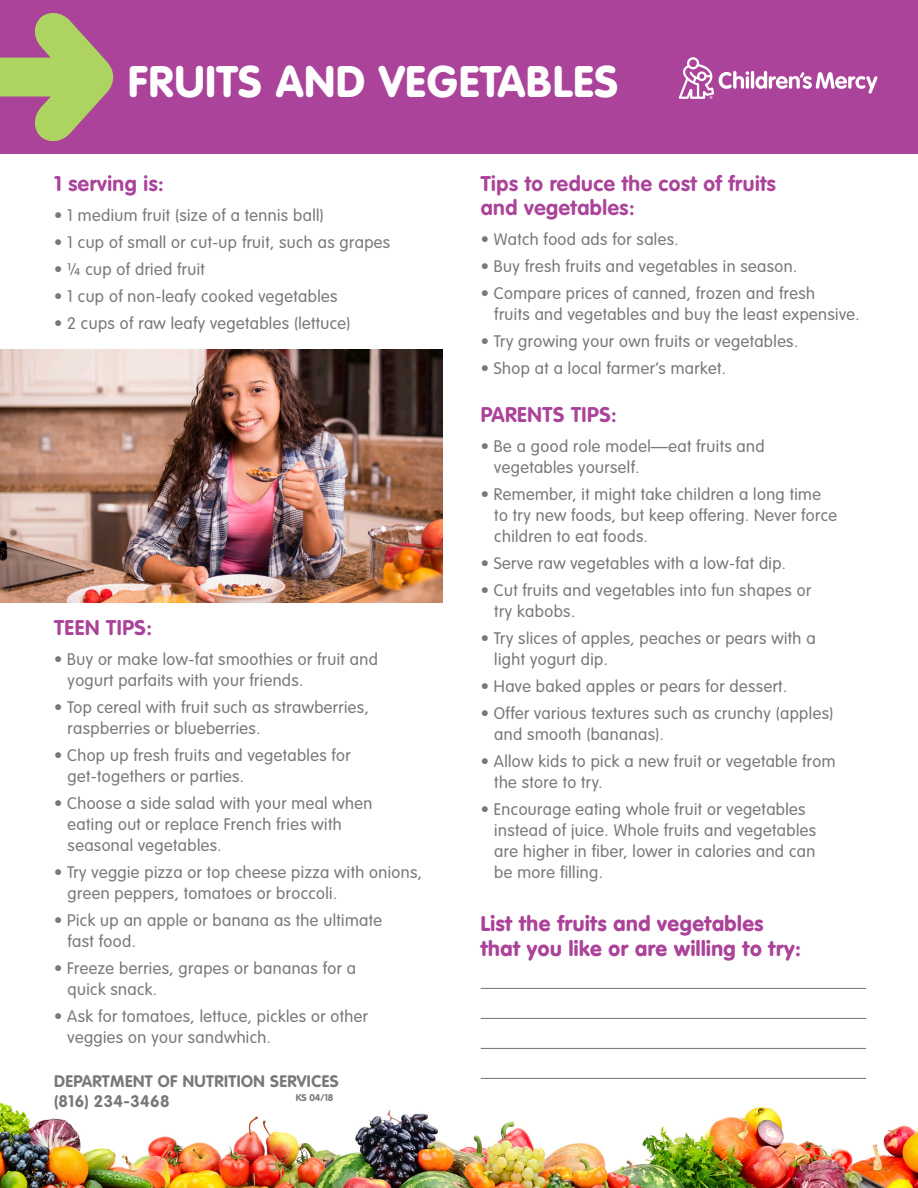
<style>
.page{position:relative;width:918px;height:1188px;background:#fff}
.page>*{position:absolute;margin:0;border:0;box-sizing:border-box;transform-origin:0 0}
.t1{font:900 43.5px "VAG Rounded Std";letter-spacing:.025em;color:#fff}
.t2{font:700 21px/24px "VAG Rounded Std";letter-spacing:.025em;color:#aa4399}
.t3{font:900 21px/25.2px "VAG Rounded Std";letter-spacing:.025em;color:#aa4399}
.t4{font:300 16.5px/21px "VAG Rounded Std";letter-spacing:.025em;color:#787779}
.t5{font:700 16.5px/19.8px "VAG Rounded Std";letter-spacing:.025em;color:#787779}
.t6{font:700 9.6px "VAG Rounded Std";color:#787779}
</style>
<div class="page">
<img style="left:0;top:1077px;width:918px;height:111px">
<div style="left:0;top:0;width:918px;height:153px;background:#aa4399"></div>
<svg style="left:0;top:13px;width:113px;height:128px"></svg>
<svg style="left:679px;top:57px;width:70px;height:42px"></svg>
<hr style="left:751px;top:71px;width:3px;height:18px;background:#fff;border-radius:2px">
<svg style="left:755px;top:71px;width:122px;height:23px"></svg>
<hr style="left:481px;top:988px;width:385px;height:1px;background:#787779">
<hr style="left:481px;top:1018px;width:385px;height:1px;background:#787779">
<hr style="left:481px;top:1048px;width:385px;height:1px;background:#787779">
<hr style="left:481px;top:1078px;width:385px;height:1px;background:#787779">
<img style="left:0;top:350px;width:443px;height:253px">
<p class="t1" style="left:128px;top:55px;width:491px">FRUITS AND VEGETABLES</p>
<p class="t2" style="left:54px;top:173px;width:111px">1 serving is:</p>
<p class="t4" style="left:54px;top:205px;width:271px">• 1 medium fruit (size of a tennis ball)</p>
<p class="t4" style="left:54px;top:232px;width:338px">• 1 cup of small or cut-up fruit, such as grapes</p>
<p class="t4" style="left:54px;top:259px;width:152px">• 1/4 cup of dried fruit</p>
<p class="t4" style="left:54px;top:286px;width:285px">• 1 cup of non-leafy cooked vegetables</p>
<p class="t4" style="left:54px;top:313px;width:298px">• 2 cups of raw leafy vegetables (lettuce)</p>
<p class="t2" style="left:54px;top:616px;width:99px">TEEN TIPS:</p>
<p class="t4" style="left:68px;top:649px;width:312px;text-indent:-14px">• Buy or make low-fat smoothies or fruit and yogurt parfaits with your friends.</p>
<p class="t4" style="left:68px;top:697px;width:303px;text-indent:-14px">• Top cereal with fruit such as strawberries, raspberries or blueberries.</p>
<p class="t4" style="left:68px;top:745px;width:285px;text-indent:-14px">• Chop up fresh fruits and vegetables for get-togethers or parties.</p>
<p class="t4" style="left:68px;top:793px;width:306px;text-indent:-14px">• Choose a side salad with your meal when eating out or replace French fries with seasonal vegetables.</p>
<p class="t4" style="left:68px;top:863px;width:356px;text-indent:-14px">• Try veggie pizza or top cheese pizza with onions, green peppers, tomatoes or broccoli.</p>
<p class="t4" style="left:68px;top:911px;width:316px;text-indent:-14px">• Pick up an apple or banana as the ultimate fast food.</p>
<p class="t4" style="left:68px;top:959px;width:290px;text-indent:-14px">• Freeze berries, grapes or bananas for a quick snack.</p>
<p class="t4" style="left:68px;top:1007px;width:302px;text-indent:-14px">• Ask for tomatoes, lettuce, pickles or other veggies on your sandwhich.</p>
<p class="t5" style="left:54px;top:1072px;width:286px">DEPARTMENT OF NUTRITION SERVICES (816) 234-3468</p>
<p class="t6" style="left:296px;top:1092px;width:39px">KS 04/18</p>
<p class="t2" style="left:481px;top:173px;width:297px">Tips to reduce the cost of fruits and vegetables:</p>
<p class="t4" style="left:481px;top:229px;width:199px">• Watch food ads for sales.</p>
<p class="t4" style="left:481px;top:256px;width:318px">• Buy fresh fruits and vegetables in season.</p>
<p class="t4" style="left:494px;top:283px;width:367px;text-indent:-14px">• Compare prices of canned, frozen and fresh<br>fruits and vegetables and buy the least expensive.</p>
<p class="t4" style="left:481px;top:331px;width:319px">• Try growing your own fruits or vegetables.</p>
<p class="t4" style="left:481px;top:358px;width:247px">• Shop at a local farmer’s market.</p>
<p class="t2" style="left:481px;top:404px;width:138px">PARENTS TIPS:</p>
<p class="t4" style="left:494px;top:437px;width:272px;text-indent:-14px">• Be a good role model—eat fruits and vegetables yourself.</p>
<p class="t4" style="left:494px;top:485px;width:344px;text-indent:-14px">• Remember, it might take children a long time to try new foods, but keep offering. Never force children to eat foods.</p>
<p class="t4" style="left:481px;top:554px;width:307px">• Serve raw vegetables with a low-fat dip.</p>
<p class="t4" style="left:494px;top:581px;width:318px;text-indent:-14px">• Cut fruits and vegetables into fun shapes or try kabobs.</p>
<p class="t4" style="left:494px;top:629px;width:323px;text-indent:-14px">• Try slices of apples, peaches or pears with a light yogurt dip.</p>
<p class="t4" style="left:481px;top:677px;width:308px">• Have baked apples or pears for dessert.</p>
<p class="t4" style="left:494px;top:704px;width:341px;text-indent:-14px">• Offer various textures such as crunchy (apples) and smooth (bananas).</p>
<p class="t4" style="left:494px;top:752px;width:343px;text-indent:-14px">• Allow kids to pick a new fruit or vegetable from the store to try.</p>
<p class="t4" style="left:494px;top:800px;width:323px;text-indent:-14px">• Encourage eating whole fruit or vegetables instead of juice. Whole fruits and vegetables are higher in fiber, lower in calories and can be more filling.</p>
<p class="t3" style="left:481px;top:912px;width:322px">List the fruits and vegetables that you like or are willing to try:</p>
</div>
